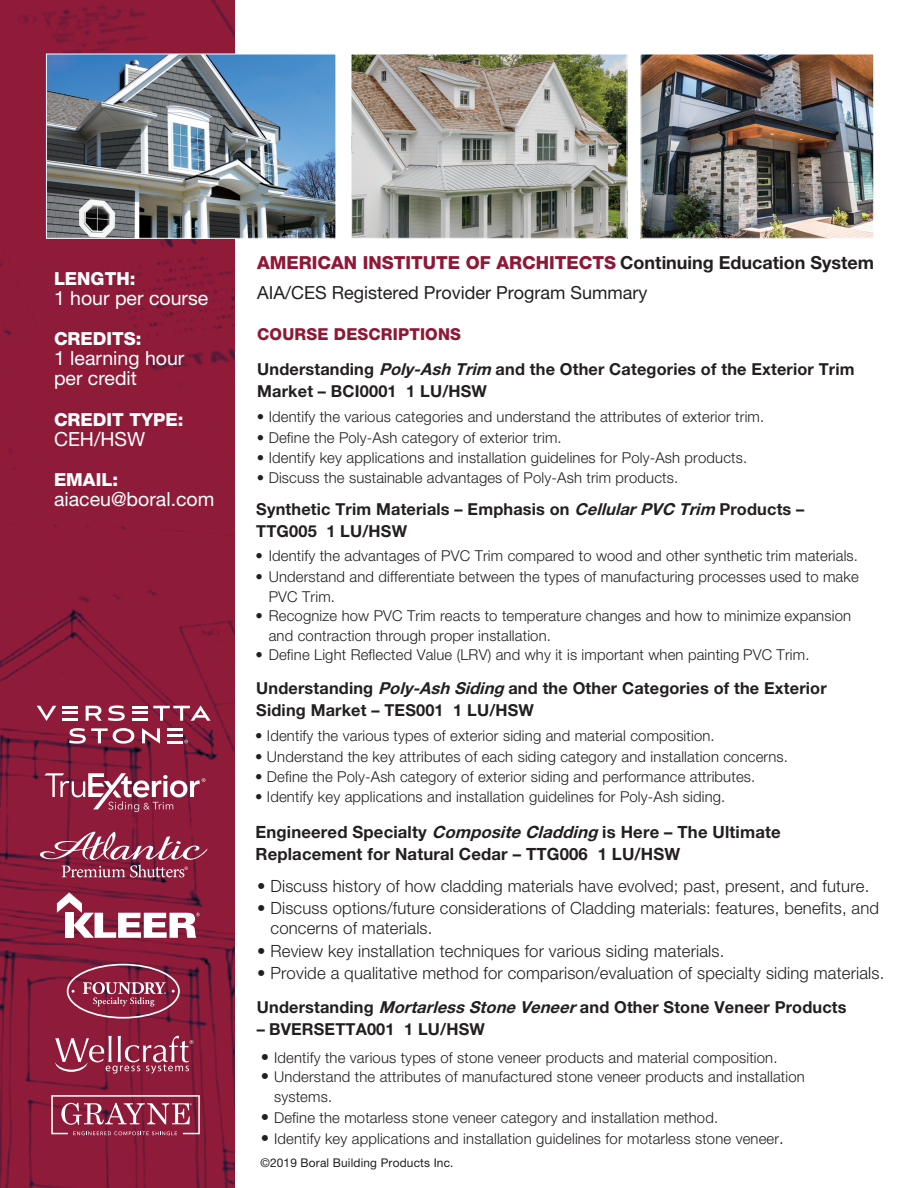
<style>
.page{position:relative;width:918px;height:1188px;background:#fff}
.page>*{position:absolute;margin:0;border:0;box-sizing:border-box;transform-origin:0 0}
.t1{font:19.5px/20.1px "Helvetica Neue LT Std";color:#fff}
.t2{font:18px/30.5px "Helvetica Neue LT Std";color:#231f20}
.t3{font:800 18px "Helvetica Neue LT Std";color:#fff}
.t4{font:300 16.8px/20.2px "Helvetica Neue LT Std";letter-spacing:.01em;color:#231f20}
.t5{font:700 16.8px/22.5px "Helvetica Neue LT Std";letter-spacing:.01em;color:#231f20}
.t6{font:700 16.5px/22px "Helvetica Neue LT Std";letter-spacing:.01em;color:#231f20}
.t7{font:300 15px/20px "Helvetica Neue LT Std";letter-spacing:.01em;color:#231f20}
.t8{font:12px "Helvetica Neue LT Std";letter-spacing:.015em;color:#221e1f}
.s1{font-weight:800;color:#8f1837}
.s2{font-weight:700}
.s3{font-style:italic}
.s4{font-size:16.8px}
</style>
<div class="page">
<div style="left:0;top:0;width:235px;height:1188px;background:#8f1837"></div>
<svg style="left:67px;top:964px;width:113px;height:55px"></svg>
<svg style="left:40px;top:832px;width:167px;height:45px"></svg>
<svg style="left:55px;top:1036px;width:138px;height:38px"></svg>
<svg style="left:57px;top:892px;width:143px;height:46px"></svg>
<svg style="left:51px;top:1095px;width:149px;height:40px"></svg>
<img style="left:353px;top:56px;width:272px;height:181px">
<div style="left:351px;top:54px;width:276px;height:185px;border:1px solid #fff"></div>
<img style="left:642px;top:56px;width:230px;height:181px">
<div style="left:640px;top:54px;width:234px;height:185px;border:1px solid #fff"></div>
<img style="left:48px;top:56px;width:286px;height:181px">
<div style="left:46px;top:54px;width:290px;height:185px;border:1px solid #fff"></div>
<svg style="left:37px;top:706px;width:19px;height:15px"></svg>
<svg style="left:86px;top:706px;width:16px;height:15px"></svg>
<svg style="left:108px;top:705px;width:17px;height:16px"></svg>
<svg style="left:153px;top:705px;width:58px;height:16px"></svg>
<svg style="left:63px;top:706px;width:15px;height:8px"></svg>
<hr style="left:63px;top:718px;width:15px;height:3px;background:#fff">
<svg style="left:132px;top:706px;width:15px;height:8px"></svg>
<hr style="left:132px;top:718px;width:15px;height:3px;background:#fff">
<svg style="left:69px;top:728px;width:65px;height:16px"></svg>
<svg style="left:142px;top:728px;width:18px;height:16px"></svg>
<hr style="left:167px;top:728px;width:16px;height:3px;background:#fff">
<hr style="left:167px;top:734px;width:16px;height:3px;background:#fff">
<svg style="left:167px;top:740px;width:21px;height:3px"></svg>
<svg style="left:44px;top:773px;width:161px;height:39px"></svg>
<p class="t3" style="left:54px;top:267px;width:83px">LENGTH:</p>
<h1 class="t1" style="left:54px;top:288px;width:156px">1 hour per course</h1>
<p class="t3" style="left:54px;top:328px;width:89px">CREDITS:</p>
<h1 class="t1" style="left:54px;top:348px;width:132px">1 learning hour per credit</h1>
<p class="t3" style="left:54px;top:409px;width:131px">CREDIT TYPE:</p>
<h1 class="t1" style="left:54px;top:429px;width:93px">CEH/HSW</h1>
<p class="t3" style="left:54px;top:469px;width:66px">EMAIL:</p>
<h1 class="t1" style="left:54px;top:489px;width:162px">aiaceu@boral.com</h1>
<p class="t2" style="left:257px;top:247px;width:619px"><span class="s1">AMERICAN INSTITUTE OF ARCHITECTS</span> <span class="s2">Continuing Education System<br></span>AIA/CES Registered Provider Program Summary</p>
<p class="t6" style="left:257px;top:316px;width:599px;line-height:35px"><span class="s1">COURSE DESCRIPTIONS<br></span>Understanding <span class="s3">Poly-Ash Trim</span> and the Other Categories of the Exterior Trim</p>
<p class="t6" style="left:257px;top:380px;width:231px">Market – BCI0001 1 LU/HSW</p>
<p class="t7" style="left:257px;top:407px;width:509px">• Identify the various categories and understand the attributes of exterior trim.</p>
<p class="t7" style="left:257px;top:427px;width:306px">• Define the Poly-Ash category of exterior trim.</p>
<p class="t7" style="left:257px;top:447px;width:492px">• Identify key applications and installation guidelines for Poly-Ash products.</p>
<p class="t7" style="left:257px;top:468px;width:423px">• Discuss the sustainable advantages of Poly-Ash trim products.</p>
<p class="t6" style="left:256px;top:498px;width:550px">Synthetic Trim Materials – Emphasis on <span class="s3">CellularPVC Trim</span> Products –<br>TTG005 1 LU/HSW</p>
<p class="t7" style="left:255px;top:546px;width:604px">• Identify the advantages of PVC Trim compared to wood and other synthetic trim materials.</p>
<p class="t7" style="left:269px;top:566px;width:592px;text-indent:-13px">• Understand and differentiate between the types of manufacturing processes used to make<br>PVC Trim.</p>
<p class="t7" style="left:269px;top:605px;width:584px;text-indent:-13px">• Recognize how PVC Trim reacts to temperature changes and how to minimize expansion and contraction through proper installation.</p>
<p class="t7" style="left:255px;top:644px;width:556px">• Define Light Reflected Value (LRV) and why it is important when painting PVC Trim.</p>
<p class="t6" style="left:256px;top:676px;width:572px">Understanding <span class="s3">Poly-Ash Siding</span> and the Other Categories of the Exterior<br>Siding Market – TES001 1 LU/HSW</p>
<p class="t7" style="left:255px;top:726px;width:461px">• Identify the various types of exterior siding and material composition.</p>
<p class="t7" style="left:255px;top:746px;width:534px">• Understand the key attributes of each siding category and installation concerns.</p>
<p class="t7" style="left:255px;top:766px;width:502px">• Define the Poly-Ash category of exterior siding and performance attributes.</p>
<p class="t7" style="left:255px;top:786px;width:472px">• Identify key applications and installation guidelines for Poly-Ash siding.</p>
<p class="t5" style="left:255px;top:820px;width:527px">Engineered Specialty <span class="s3">Composite Cladding</span> is Here – The Ultimate<br>Replacement for Natural Cedar – TTG006 1 LU/HSW</p>
<p class="t4" style="left:257px;top:875px;width:614px">• Discuss history of how cladding materials have evolved; past, present, and future.</p>
<p class="t4" style="left:271px;top:898px;width:610px;text-indent:-13px">• Discuss options/future considerations of Cladding materials: features, benefits, and concerns of materials.</p>
<p class="t4" style="left:257px;top:941px;width:469px">• Review key installation techniques for various siding materials.</p>
<p class="t4" style="left:257px;top:963px;width:629px">• Provide a qualitative method for comparison/evaluation of specialty siding materials.</p>
<p class="t6" style="left:257px;top:996px;width:591px">Understanding <span class="s3">MortarlessStone Veneer</span>and Other Stone Veneer Products</p>
<p class="t6" style="left:257px;top:1018px;width:230px">– BVERSETTA001 1 LU/HSW</p>
<p class="t7" style="left:261px;top:1048px;width:518px"><span class="s4">•</span> Identify the various types of stone veneer products and material composition.</p>
<p class="t7" style="left:274px;top:1067px;width:532px;text-indent:-13px"><span class="s4">•</span> Understand the attributes of manufactured stone veneer products and installation systems.</p>
<p class="t7" style="left:261px;top:1107px;width:459px"><span class="s4">•</span> Define the motarless stone veneer category and installation method.</p>
<p class="t7" style="left:261px;top:1129px;width:525px"><span class="s4">•</span> Identify key applications and installation guidelines for motarless stone veneer<span class="s4">.</span></p>
<p class="t8" style="left:260px;top:1156px;width:195px">©2019 Boral Building Products Inc.</p>
</div>
